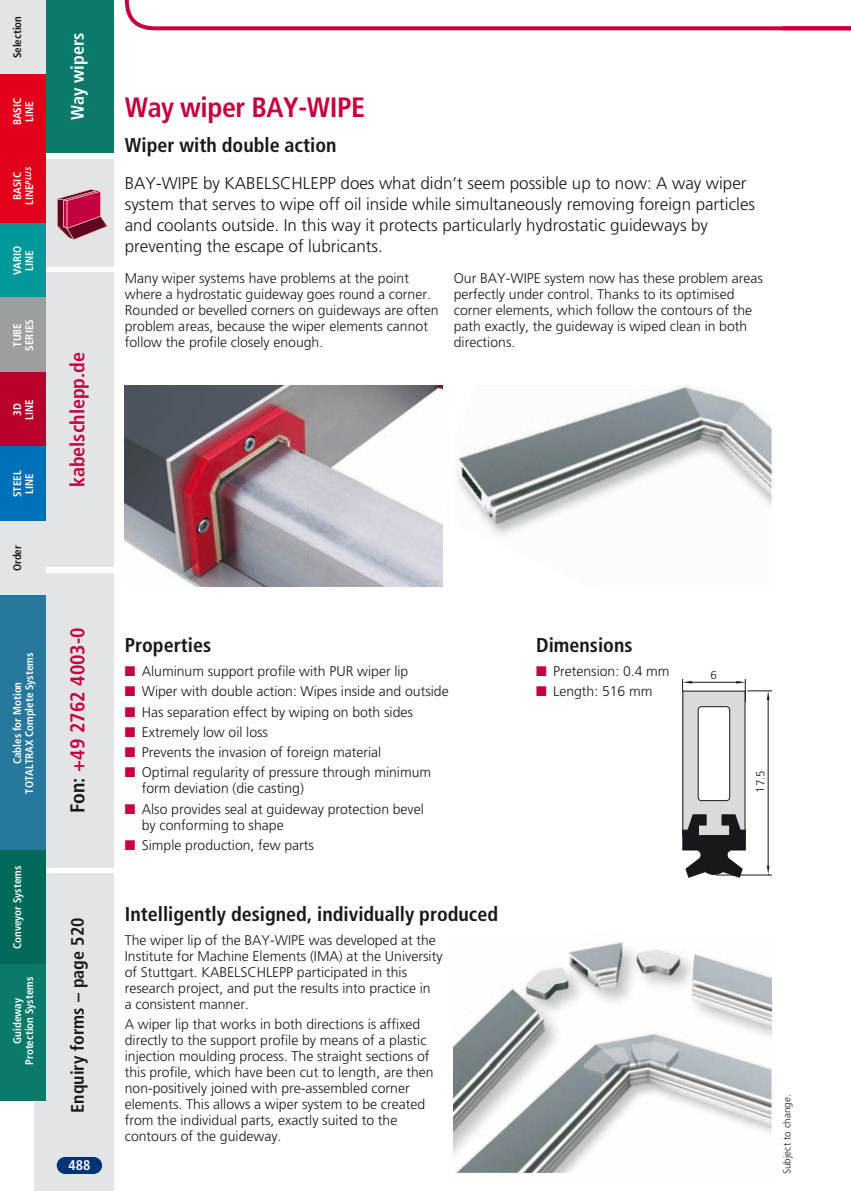
<style>
.page{position:relative;width:851px;height:1191px;background:#fff}
.page>*{position:absolute;margin:0;border:0;box-sizing:border-box;transform-origin:0 0}
.t1{font:700 condensed 28px "Frutiger LT Com";letter-spacing:-.015em;color:#c40040}
.t2{font:700 condensed 20px "Frutiger LT Com";color:#1a171c}
.t3{font:700 condensed 20px "Frutiger LT Com";color:#c40040}
.t4{font:700 condensed 18px "Frutiger LT Com";color:#1a171c}
.t5{font:700 condensed 18px "Frutiger LT Com";color:#fff}
.t6{font:300 17px/21px "Frutiger LT Com";color:#1a171c}
.t7{font:300 14px/16px "Frutiger LT Com";color:#1a171c}
.t8{font:700 condensed 14px "Frutiger LT Com";color:#fff}
.t9{font:300 11.6px "Frutiger LT Com";color:#1a171c}
.t10{font:700 condensed 11px/12px "Frutiger LT Com";color:#fff;text-align:center}
.t11{font:700 condensed 11px "Frutiger LT Com";color:#1a171c}
.t12{font:300 10px "Frutiger LT";color:#1a171c}
.s1{color:#1a171c}
.s2{color:#c40040}
</style>
<div class="page">
<hr style="left:690px;top:682px;width:46px;height:1px;background:#1a171c">
<svg style="left:682px;top:679px;width:9px;height:11px"></svg>
<div style="left:682px;top:691px;width:62px;height:145px;background:#d9dadb"></div>
<svg style="left:682px;top:814px;width:64px;height:64px"></svg>
<div style="left:698px;top:706px;width:31px;height:94px;background:#fff;border-radius:3px"></div>
<div style="left:697px;top:706px;width:33px;height:95px;border:1px solid #1a171c;border-radius:3px"></div>
<hr style="left:716px;top:874px;width:56px;height:1px;background:#1a171c">
<hr style="left:767px;top:700px;width:1px;height:165px;background:#1a171c">
<svg style="left:736px;top:679px;width:36px;height:23px"></svg>
<svg style="left:766px;top:865px;width:3px;height:10px"></svg>
<img style="left:457px;top:386px;width:314px;height:150px">
<img style="left:125px;top:385px;width:317px;height:201px">
<img style="left:470px;top:942px;width:301px;height:88px">
<img style="left:454px;top:1030px;width:317px;height:143px">
<div style="left:34px;top:159px;width:79px;height:107px;background:#e3e4e5"></div>
<div style="left:45px;top:272px;width:68px;height:295px;background:#e3e4e5"></div>
<div style="left:45px;top:573px;width:68px;height:294px;background:#e3e4e5"></div>
<div style="left:34px;top:873px;width:79px;height:318px;background:#e3e4e5"></div>
<div style="left:45px;top:0;width:68px;height:153px;background:#0b7a6b"></div>
<div style="left:57px;top:1157px;width:45px;height:17px;background:#003375;border-radius:9px"></div>
<svg style="left:57px;top:189px;width:51px;height:51px"></svg>
<div style="left:0;top:0;width:45px;height:97px;background:#e3e4e5"></div>
<div style="left:0;top:74px;width:45px;height:97px;background:#e2001a"></div>
<div style="left:0;top:149px;width:45px;height:97px;background:#e2001a"></div>
<div style="left:0;top:223px;width:45px;height:97px;background:#009899"></div>
<div style="left:0;top:298px;width:45px;height:97px;background:#9d9ea0"></div>
<div style="left:0;top:372px;width:45px;height:97px;background:#b9002d"></div>
<div style="left:0;top:446px;width:45px;height:98px;background:#0070b8"></div>
<div style="left:0;top:521px;width:45px;height:97px;background:#e3e4e5"></div>
<div style="left:0;top:595px;width:45px;height:278px;background:#26789c"></div>
<div style="left:0;top:850px;width:45px;height:136px;background:#006957"></div>
<div style="left:0;top:964px;width:45px;height:136px;background:#0b7a6b"></div>
<svg style="left:125px;top:0;width:725px;height:31px"></svg>
<p class="t11" style="left:13px;top:58px;width:44px;rotate:-90deg">Selection</p>
<p class="t10" style="left:12px;top:125px;width:29px;rotate:-90deg">BASIC<br>LINE</p>
<p class="t10" style="left:12px;top:205px;width:40px;rotate:-90deg">BASIC<br>LINE<sup>PLUS</sup></p>
<p class="t10" style="left:12px;top:275px;width:31px;rotate:-90deg">VARIO<br>LINE</p>
<p class="t10" style="left:12px;top:350px;width:33px;rotate:-90deg">TUBE<br>SERIES</p>
<p class="t10" style="left:12px;top:420px;width:22px;rotate:-90deg">3D<br>LINE</p>
<p class="t10" style="left:12px;top:497px;width:28px;text-align:left;rotate:-90deg">STEEL<br>LINE</p>
<p class="t11" style="left:13px;top:571px;width:28px;rotate:-90deg">Order</p>
<p class="t10" style="left:12px;top:793px;width:142px;rotate:-90deg">Cables for Motion<br>TOTALTRAX Complete Systems</p>
<p class="t10" style="left:12px;top:949px;width:85px;rotate:-90deg">Conveyor Systems</p>
<p class="t10" style="left:12px;top:1065px;width:90px;rotate:-90deg">Guideway<br>Protection Systems</p>
<p class="t5" style="left:70px;top:120px;width:89px;rotate:-90deg">Way wipers</p>
<h2 class="t3" style="left:69px;top:487px;width:137px;rotate:-90deg">kabelschlepp.de</h2>
<h2 class="t3" style="left:69px;top:813px;width:187px;rotate:-90deg"><span class="s1">Fon:</span> +49 2762 4003-0</h2>
<p class="t4" style="left:70px;top:1112px;width:197px;rotate:-90deg">Enquiry forms – page 520</p>
<p class="t8" style="left:68px;top:1159px;width:23px">488</p>
<h1 class="t1" style="left:125px;top:96px;width:242px">Way wiper BAY-WIPE</h1>
<h2 class="t2" style="left:125px;top:137px;width:213px">Wiper with double action</h2>
<p class="t6" style="left:125px;top:173px;width:631px">BAY-WIPE by KABELSCHLEPP does what didn’t seem possible up to now: A way wiper system that serves to wipe off oil inside while simultaneously removing foreign particles and coolants outside. In this way it protects particularly hydrostatic guideways by preventing the escape of lubricants.</p>
<p class="t7" style="left:125px;top:271px;width:315px">Many wiper systems have problems at the point where a hydrostatic guideway goes round a corner.<br>Rounded or bevelled corners on guideways are often problem areas, because the wiper elements cannot follow the profile closely enough.</p>
<p class="t7" style="left:454px;top:271px;width:310px">Our BAY-WIPE system now has these problem areas perfectly under control. Thanks to its optimised corner elements, which follow the contours of the path exactly, the guideway is wiped clean in both directions.</p>
<h2 class="t2" style="left:125px;top:637px;width:88px">Properties</h2>
<p class="t7" style="left:125px;top:664px;width:285px"><span class="s2">■</span> Aluminum support profile with PUR wiper lip</p>
<p class="t7" style="left:125px;top:684px;width:325px"><span class="s2">■</span> Wiper with double action: Wipes inside and outside</p>
<p class="t7" style="left:125px;top:705px;width:289px"><span class="s2">■</span> Has separation effect by wiping on both sides</p>
<p class="t7" style="left:125px;top:725px;width:145px"><span class="s2">■</span> Extremely low oil loss</p>
<p class="t7" style="left:125px;top:745px;width:258px"><span class="s2">■</span> Prevents the invasion of foreign material</p>
<p class="t7" style="left:142px;top:765px;width:291px;text-indent:-17px"><span class="s2">■</span> Optimal regularity of pressure through minimum form deviation (die casting)</p>
<p class="t7" style="left:142px;top:802px;width:283px;text-indent:-17px"><span class="s2">■</span> Also provides seal at guideway protection bevel by conforming to shape</p>
<p class="t7" style="left:125px;top:838px;width:191px"><span class="s2">■</span> Simple production, few parts</p>
<h2 class="t2" style="left:125px;top:906px;width:375px">Intelligently designed, individually produced</h2>
<p class="t7" style="left:125px;top:933px;width:319px">The wiper lip of the BAY-WIPE was developed at the Institute for Machine Elements (IMA) at the University of Stuttgart. KABELSCHLEPP participated in this research project, and put the results into practice in<br>a consistent manner.</p>
<p class="t7" style="left:125px;top:1017px;width:310px">A wiper lip that works in both directions is affixed directly to the support profile by means of a plastic injection moulding process. The straight sections of this profile, which have been cut to length, are then non-positively joined with pre-assembled corner elements. This allows a wiper system to be created from the individual parts, exactly suited to the contours of the guideway.</p>
<h2 class="t2" style="left:536px;top:637px;width:98px">Dimensions</h2>
<p class="t7" style="left:536px;top:664px;width:135px"><span class="s2">■</span> Pretension: 0.4 mm</p>
<p class="t7" style="left:536px;top:684px;width:118px"><span class="s2">■</span> Length: 516 mm</p>
<p class="t9" style="left:710px;top:670px;width:8px">6</p>
<p class="t9" style="left:755px;top:792px;width:24px;rotate:-90deg">17.5</p>
<p class="t12" style="left:782px;top:1174px;width:81px;rotate:-90deg">Subject to change.</p>
</div>
